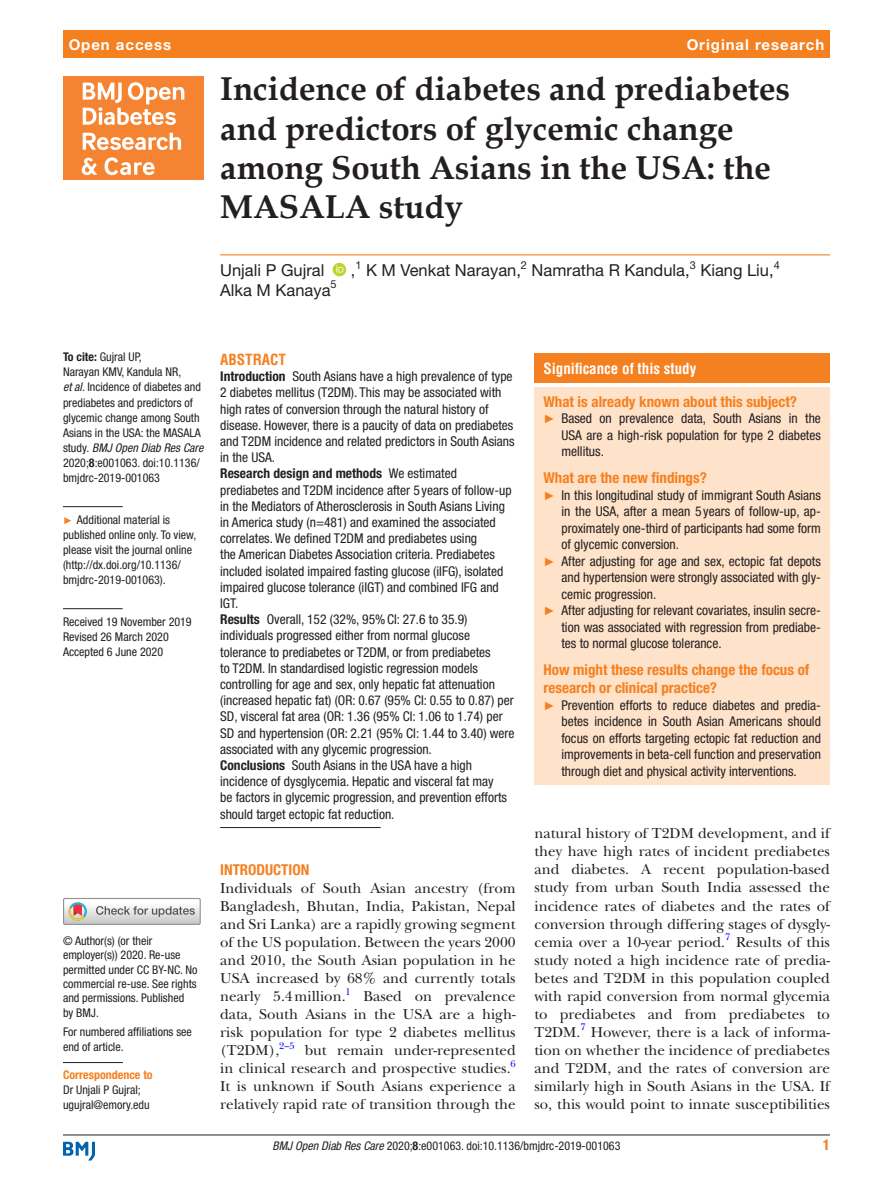
<style>
.page{position:relative;width:893px;height:1191px;background:#fff}
.page>*{position:absolute;margin:0;border:0;box-sizing:border-box;transform-origin:0 0}
.t1{font:700 33px/39px "Book Antiqua";color:#231f20}
.t2{font:16.5px "Helvetica Neue LT Std";color:#231f20}
.t3{font:15px/18px "New Baskerville";color:#231f20;text-align:justify}
.t4{font:700 condensed 15px/18px "Helvetica Neue LT Std";color:#f58020}
.t5{font:700 15px "Helvetica Neue LT Std";letter-spacing:.065em;color:#fff}
.t6{font:700 condensed 15px "Helvetica";color:#fff}
.t7{font:700 condensed 15px "Helvetica";color:#f58020}
.t8{font:condensed 13.5px/16.2px "Helvetica Neue LT Std";color:#231f20;text-align:justify}
.t9{font:condensed 12px/15px "Helvetica Neue LT Std";color:#231f20}
.t10{font:700 condensed 12px "Helvetica Neue LT Std";color:#f58020}
.t11{font:10.95px "Helvetica Neue LT Std";color:#231f20}
.t12{font:9.9px "New Baskerville";color:#00f}
.s1{font-weight:700}
.s2{font-style:italic}
.s3{font-family:"Arial";font-stretch:normal;font-size:9.75px;color:#f58020}
.s4{font-family:"Arial";font-stretch:normal;font-size:12px;color:#f58020}
</style>
<div class="page">
<hr style="left:63px;top:1134px;width:767px;height:1px;background:#231f20">
<svg style="left:63px;top:1141px;width:32px;height:19px"></svg>
<div style="left:63px;top:31px;width:767px;height:27px;background:#f58020"></div>
<hr style="left:220px;top:254px;width:610px;height:1px;background:#f58020">
<svg style="left:333px;top:263px;width:13px;height:13px"></svg>
<hr style="left:63px;top:1062px;width:60px;height:1px;background:#231f20">
<hr style="left:63px;top:506px;width:60px;height:1px;background:#231f20">
<hr style="left:63px;top:608px;width:60px;height:1px;background:#231f20">
<div style="left:63px;top:898px;width:138px;height:27px;border:1px solid #969090"></div>
<svg style="left:64px;top:898px;width:136px;height:26px"></svg>
<div style="left:63px;top:76px;width:140px;height:104px;background:#f58432"></div>
<svg style="left:83px;top:82px;width:101px;height:43px"></svg>
<svg style="left:83px;top:133px;width:98px;height:17px"></svg>
<svg style="left:82px;top:158px;width:15px;height:17px"></svg>
<svg style="left:105px;top:157px;width:50px;height:18px"></svg>
<hr style="left:220px;top:827px;width:161px;height:1px;background:#231f20">
<div style="left:534px;top:353px;width:296px;height:30px;background:#f58020"></div>
<div style="left:534px;top:387px;width:296px;height:398px;background:#fee2c9"></div>
<p class="t5" style="left:69px;top:35px;width:104px">Open access</p>
<p class="t5" style="left:687px;top:35px;width:139px">Original research</p>
<h1 class="t1" style="left:220px;top:70px;width:572px">Incidence of diabetes and prediabetes and predictors of glycemic change among South Asians in the USA: the<br>MASALA study</h1>
<p class="t2" style="left:220px;top:261px;width:106px">Unjali P Gujral</p>
<p class="t2" style="left:351px;top:261px;width:431px">,<sup>1</sup> K M Venkat Narayan,<sup>2</sup> Namratha R Kandula,<sup>3</sup> Kiang Liu,<sup>4</sup></p>
<p class="t2" style="left:220px;top:280px;width:112px">Alka M Kanaya</p>
<p class="t11" style="left:331px;top:278px;width:8px">5</p>
<p class="t9" style="left:63px;top:350px;width:142px"><span class="s1">To cite:</span> Gujral UP,<br>Narayan KMV, Kandula NR,<br><span class="s2">et al</span>. Incidence of diabetes and prediabetes and predictors of glycemic change among South<br>Asians in the USA: the MASALA study. <span class="s2">BMJ Open Diab Res Care<br></span>2020;<span class="s1">8</span>:e001063. doi:10.1136/ bmjdrc-2019-001063</p>
<p class="t9" style="left:63px;top:512px;width:135px"><span class="s3">►</span> Additional material is published online only. To view, please visit the journal online (http://dx.doi.org/10.1136/ bmjdrc-2019-001063).</p>
<p class="t9" style="left:63px;top:614px;width:130px">Received 19 November 2019<br>Revised 26 March 2020<br>Accepted 6 June 2020</p>
<p class="t9" style="left:63px;top:933px;width:136px;line-height:14.4px">© Author(s) (or their employer(s)) 2020. Re-use permitted under CC BY-NC. No commercial re-use. See rights and permissions. Published by BMJ.</p>
<p class="t9" style="left:63px;top:1024px;width:130px">For numbered affiliations see end of article.</p>
<p class="t10" style="left:63px;top:1067px;width:91px">Correspondence to</p>
<p class="t9" style="left:63px;top:1082px;width:88px">Dr Unjali P Gujral; ugujral@emory.edu</p>
<p class="t7" style="left:220px;top:350px;width:67px">Abstract</p>
<p class="t8" style="left:220px;top:368px;width:296px;text-align:left"><span class="s1">Introduction</span> South Asians have a high prevalence of type 2 diabetes mellitus (T2DM). This may be associated with high rates of conversion through the natural history of disease. However, there is a paucity of data on prediabetes and T2DM incidence and related predictors in South Asians in the USA.<br><span class="s1">Research design and methods</span> We estimated prediabetes and T2DM incidence after 5 years of follow-up in the Mediators of Atherosclerosis in South Asians Living in America study (n=481) and examined the associated correlates. We defined T2DM and prediabetes using<br>the American Diabetes Association criteria. Prediabetes included isolated impaired fasting glucose (iIFG), isolated impaired glucose tolerance (iIGT) and combined IFG and IGT.<br><span class="s1">Results</span> Overall, 152 (32%, 95%CI: 27.6 to 35.9) individuals progressed either from normal glucose tolerance to prediabetes or T2DM, or from prediabetes<br>to T2DM. In standardised logistic regression models controlling for age and sex, only hepatic fat attenuation (increased hepatic fat) (OR: 0.67 (95% CI: 0.55 to 0.87) per SD, visceral fat area (OR: 1.36 (95% CI: 1.06 to 1.74) per SD and hypertension (OR: 2.21 (95% CI: 1.44 to 3.40) were associated with any glycemic progression.<br><span class="s1">Conclusions</span> South Asians in the USA have a high incidence of dysglycemia. Hepatic and visceral fat may<br>be factors in glycemic progression, and prevention efforts should target ectopic fat reduction.</p>
<p class="t4" style="left:220px;top:860px;width:91px">Introduction</p>
<p class="t3" style="left:220px;top:879px;width:297px">Individuals of South Asian ancestry (from Bangladesh, Bhutan, India, Pakistan, Nepal and Sri Lanka) are a rapidly growing segment of the US population. Between the years 2000 and 2010, the South Asian population in he USA increased by 68% and currently totals nearly 5.4million.<sup>1</sup> Based on prevalence data, South Asians in the USA are a high&shy;risk population for type 2 diabetes mellitus (T2DM),</p>
<p class="t12" style="left:279px;top:1039px;width:17px">2–5</p>
<p class="t3" style="left:220px;top:1041px;width:297px;text-indent:85px">but remain under-represented in clinical research and prospective studies.</p>
<p class="t12" style="left:511px;top:1057px;width:7px">6</p>
<p class="t3" style="left:220px;top:1077px;width:297px">It is unknown if South Asians experience a relatively rapid rate of transition through the</p>
<p class="t6" style="left:543px;top:359px;width:154px">Significance of this study</p>
<p class="t4" style="left:543px;top:392px;width:255px">What is already known about this subject?</p>
<p class="t8" style="left:561px;top:410px;width:261px;text-indent:-18px"><span class="s4">►</span> Based on prevalence data, South Asians in the USA are a high-risk population for type 2 diabetes mellitus.</p>
<p class="t4" style="left:543px;top:469px;width:165px">What are the new findings?</p>
<p class="t8" style="left:543px;top:487px;width:279px"><span class="s4">►</span> In this longitudinal study of immigrant South Asians</p>
<p class="t8" style="left:561px;top:503px;width:261px">in the USA, after a mean 5 years of follow-up, ap-</p>
<p class="t8" style="left:561px;top:520px;width:261px">proximately one-third of participants had some form</p>
<p class="t8" style="left:561px;top:536px;width:119px">of glycemic conversion.</p>
<p class="t8" style="left:543px;top:553px;width:279px"><span class="s4">►</span> After adjusting for age and sex, ectopic fat depots</p>
<p class="t8" style="left:561px;top:569px;width:261px">and hypertension were strongly associated with gly-</p>
<p class="t8" style="left:561px;top:586px;width:96px">cemic progression.</p>
<p class="t8" style="left:543px;top:602px;width:279px"><span class="s4">►</span> After adjusting for relevant covariates, insulin secre-</p>
<p class="t8" style="left:561px;top:619px;width:261px">tion was associated with regression from prediabe-</p>
<p class="t8" style="left:561px;top:635px;width:162px">tes to normal glucose tolerance.</p>
<p class="t4" style="left:543px;top:661px;width:267px">How might these results change the focus of research or clinical practice?</p>
<p class="t8" style="left:561px;top:696px;width:261px;text-indent:-18px"><span class="s4">►</span> Prevention efforts to reduce diabetes and predia&shy;betes incidence in South Asian Americans should focus on efforts targeting ectopic fat reduction and improvements in beta-cell function and preservation through diet and physical activity interventions.</p>
<p class="t3" style="left:534px;top:824px;width:297px">natural history of T2DM development, and if they have high rates of incident prediabetes and diabetes. A recent population-based study from urban South India assessed the incidence rates of diabetes and the rates of conversion through differing stages of dysgly&shy;cemia over a 10-year period.</p>
<p class="t12" style="left:725px;top:931px;width:7px">7</p>
<p class="t3" style="left:534px;top:933px;width:297px;text-indent:202px">Results of this study noted a high incidence rate of predia&shy;betes and T2DM in this population coupled with rapid conversion from normal glycemia to prediabetes and from prediabetes to T2DM.</p>
<p class="t12" style="left:580px;top:1021px;width:7px">7</p>
<p class="t3" style="left:534px;top:1023px;width:297px;text-indent:56px">However, there is a lack of informa&shy;tion on whether the incidence of prediabetes and T2DM, and the rates of conversion are similarly high in South Asians in the USA. If so, this would point to innate susceptibilities</p>
<p class="t9" style="left:273px;top:1137px;width:349px"><span class="s2">BMJ Open Diab Res Care</span> 2020;<span class="s1">8</span>:e001063. doi:10.1136/bmjdrc-2019-001063</p>
<p class="t4" style="left:823px;top:1135px;width:9px">1</p>
</div>
